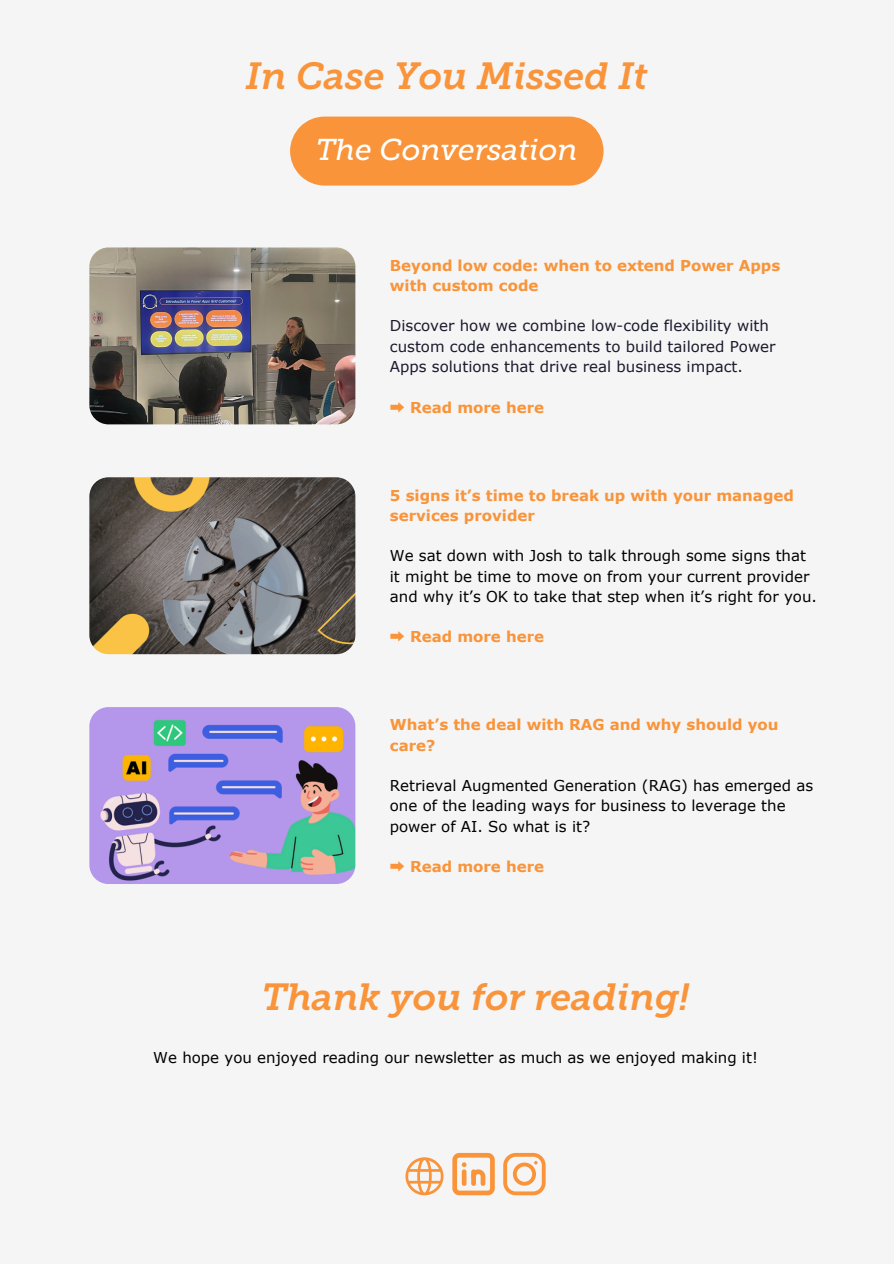
<style>
.page{position:relative;width:894px;height:1264px;background:#fff}
.page>*{position:absolute;margin:0;border:0;box-sizing:border-box;transform-origin:0 0}
.t1{font:italic 37.5px "Museo Slab 700";color:#f9943a}
.t2{font:italic 30px "Museo Slab 500";color:#fff}
.t3{font:15px/20.2px "Verdana";color:#000}
.t4{font:700 15px/20.2px "Verdana";color:#f9943a}
.t5{font:15px/20.2px "Verdana";color:#1a1a2d}
.s1{font-family:"Noto Sans CJ Ksc";font-weight:400}
</style>
<div class="page">
<svg style="left:452px;top:1152px;width:42px;height:43px"></svg>
<svg style="left:503px;top:1152px;width:42px;height:43px"></svg>
<svg style="left:405px;top:1157px;width:38px;height:38px"></svg>
<div style="left:290px;top:117px;width:313px;height:68px;background:#f9943a"></div>
<img style="left:89px;top:247px;width:266px;height:177px;border-radius:19px">
<img style="left:89px;top:477px;width:266px;height:177px;border-radius:19px">
<img style="left:89px;top:707px;width:266px;height:177px;border-radius:19px">
<h3 class="t1" style="left:246px;top:61px;width:403px">In Case You Missed It</h3>
<h1 class="t2" style="left:316px;top:132px;width:263px">The Conversation</h1>
<p class="t4" style="left:390px;top:254px;width:392px">Beyond low code: when to extend Power Apps with custom code</p>
<p class="t5" style="left:390px;top:315px;width:387px">Discover how we combine low-code flexibility with custom code enhancements to build tailored Power<br>Apps solutions that drive real business impact.</p>
<p class="t4" style="left:390px;top:396px;width:156px"><span class="s1">➡️</span> Read more here</p>
<p class="t4" style="left:390px;top:484px;width:405px">5 signs it’s time to break up with your managed services provider</p>
<h3 class="t3" style="left:390px;top:545px;width:428px">We sat down with Josh to talk through some signs that it might be time to move on from your current provider and why it’s OK to take that step when it’s right for you.</h3>
<p class="t4" style="left:390px;top:626px;width:156px"><span class="s1">➡️</span> Read more here</p>
<h3 class="t4" style="left:390px;top:714px;width:390px">What’s the deal with RAG and why should you care?</h3>
<h1 class="t3" style="left:390px;top:775px;width:425px">Retrieval Augmented Generation (RAG) has emerged as one of the leading ways for business to leverage the power of AI. So what is it?</h1>
<p class="t4" style="left:390px;top:856px;width:156px"><span class="s1">➡️</span> Read more here</p>
<h3 class="t1" style="left:262px;top:982px;width:429px">Thank you for reading!</h3>
<p class="t3" style="left:153px;top:1046px;width:606px">We hope you enjoyed reading our newsletter as much as we enjoyed making it!</p>
</div>
